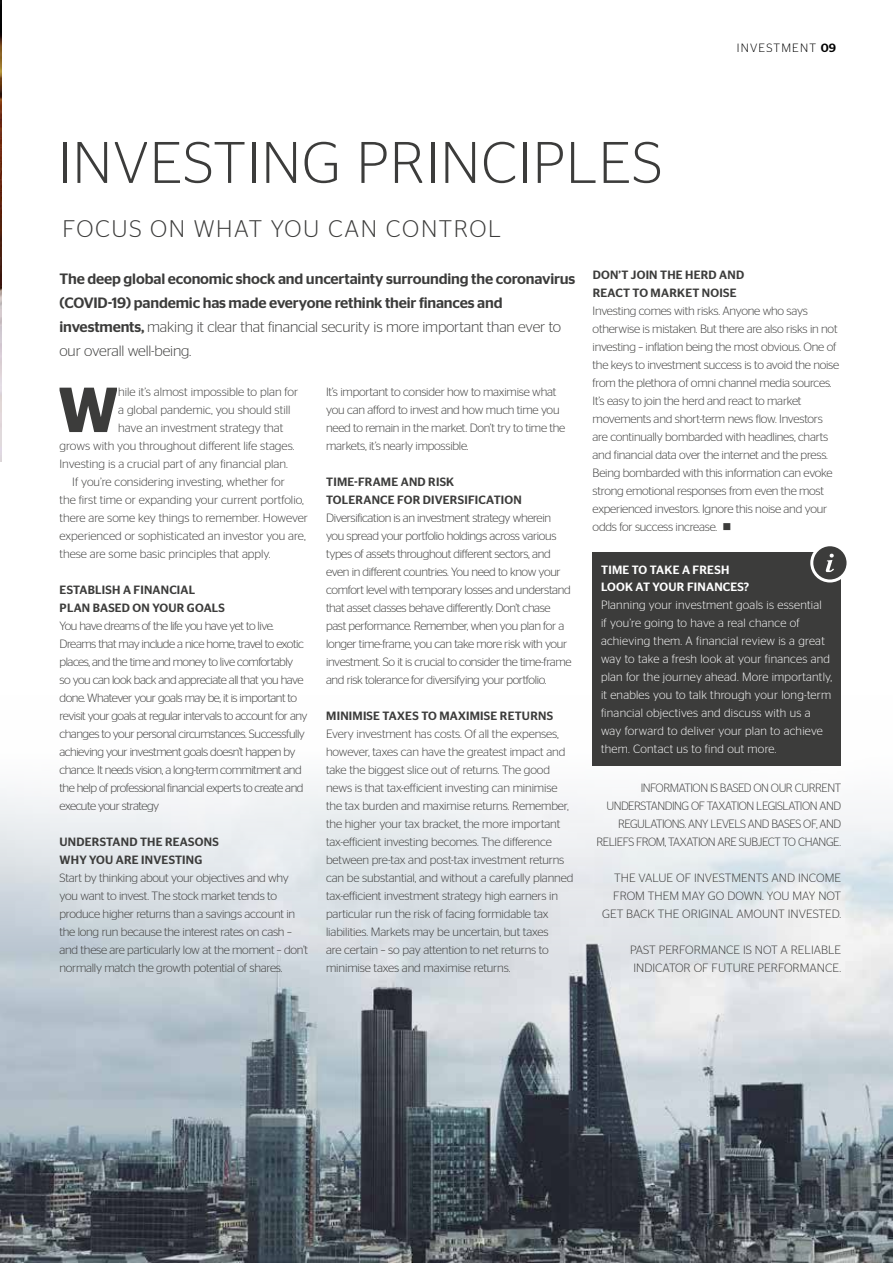
<style>
.page{position:relative;width:893px;height:1263px;background:#fff}
.page>*{position:absolute;margin:0;border:0;box-sizing:border-box;transform-origin:0 0}
.t1{font:600 63.45px "Stag Sans";color:#3c3c3b}
.t2{font:300 58.5px "Stag Sans";letter-spacing:.02em;color:#3c3c3b}
.t3{font:300 24px "Stag Sans";letter-spacing:.07em;color:#3c3c3b}
.t4{font:500 15px/24px "Stag Sans";letter-spacing:-.01em;color:#3c3c3b}
.t5{font:300 12px/18px "Stag Sans";letter-spacing:-.02em;color:#3c3c3b}
.t6{font:300 12px/18px "Stag Sans";color:#3c3c3b;text-align:right}
.t7{font:300 12px/18px "Stag Sans";letter-spacing:-.04em;color:#3c3c3b}
.t8{font:300 12px/18px "Stag Sans";letter-spacing:.02em;color:#fff}
.t9{font:500 12px/18px "Stag Sans";letter-spacing:.02em;color:#3c3c3b}
.t10{font:300 12px/18px "Stag Sans";letter-spacing:-.04em;color:#3c3c3b;text-align:right;scale:.96 1}
.t11{font:500 12px/16.5px "Stag Sans";letter-spacing:.02em;color:#fff}
.t12{font:300 12px "Stag Sans";letter-spacing:.1em;color:#000}
.s1{font-weight:500}
.s2{font-weight:300}
</style>
<div class="page">
<img style="left:0;top:765px;width:893px;height:498px">
<img style="left:0;top:0;width:1px;height:461px">
<div style="left:592px;top:552px;width:249px;height:213px;background:#3c3c3b"></div>
<div style="left:812px;top:545px;width:36px;height:36px;background:#3c3c3b;border-radius:50%"></div>
<div style="left:810px;top:543px;width:39px;height:39px;border:3px solid #fff;border-radius:50%"></div>
<svg style="left:826px;top:554px;width:8px;height:18px"></svg>
<p class="t12" style="left:737px;top:41px;width:101px">INVESTMENT <span class="s1">09</span></p>
<h2 class="t2" style="left:58px;top:130px;width:606px">INVESTING PRINCIPLES</h2>
<h3 class="t3" style="left:63px;top:216px;width:440px">FOCUS ON WHAT YOU CAN CONTROL</h3>
<p class="t4" style="left:60px;top:267px;width:517px">The deep global economic shock and uncertainty surrounding the coronavirus (COVID-19) pandemic has made everyone rethink their finances and investments, <span class="s2">making it clear that financial security is more important than ever to our overall well-being.</span></p>
<h1 class="t1" style="left:58px;top:373px;width:61px">W</h1>
<p class="t6" style="left:118px;top:383px;width:182px">hile it’s almost impossible to plan for</p>
<p class="t9" style="left:593px;top:266px;width:153px">DON’T JOIN THE HERD AND<br>REACT TO MARKET NOISE</p>
<p class="t5" style="left:593px;top:302px;width:248px">Investing comes with risks. Anyone who says otherwise is mistaken. But there are also risks in not investing – inflation being the most obvious. One of the keys to investment success is to avoid the noise from the plethora of omni channel media sources.<br>It’s easy to join the herd and react to market movements and short-term news flow. Investors are continually bombarded with headlines, charts and financial data over the internet and the press.<br>Being bombarded with this information can evoke strong emotional responses from even the most experienced investors. Ignore this noise and your odds for success increase. ■</p>
<p class="t5" style="left:326px;top:383px;width:241px">It’s important to consider how to maximise what you can afford to invest and how much time you need to remain in the market. Don’t try to time the markets, it’s nearly impossible.</p>
<p class="t9" style="left:326px;top:473px;width:197px">TIME-FRAME AND RISK<br>TOLERANCE FOR DIVERSIFICATION</p>
<p class="t5" style="left:326px;top:509px;width:247px">Diversification is an investment strategy wherein you spread your portfolio holdings across various types of assets throughout different sectors, and even in different countries. You need to know your comfort level with temporary losses and understand that asset classes behave differently. Don’t chase past performance. Remember, when you plan for a longer time-frame, you can take more risk with your investment. So it is crucial to consider the time-frame and risk tolerance for diversifying your portfolio.</p>
<p class="t9" style="left:326px;top:707px;width:228px">MINIMISE TAXES TO MAXIMISE RETURNS</p>
<p class="t5" style="left:326px;top:725px;width:249px">Every investment has costs. Of all the expenses, however, taxes can have the greatest impact and take the biggest slice out of returns. The good news is that tax-efficient investing can minimise the tax burden and maximise returns. Remember, the higher your tax bracket, the more important tax-efficient investing becomes. The difference between pre-tax and post-tax investment returns can be substantial, and without a carefully planned tax-efficient investment strategy high earners in particular run the risk of facing formidable tax liabilities. Markets may be uncertain, but taxes<br>are certain – so pay attention to net returns to minimise taxes and maximise returns.</p>
<p class="t6" style="left:118px;top:401px;width:174px">a global pandemic, you should still</p>
<p class="t6" style="left:118px;top:419px;width:167px">have an investment strategy that</p>
<p class="t6" style="left:60px;top:437px;width:237px">grows with you throughout different life stages.</p>
<p class="t6" style="left:60px;top:455px;width:230px">Investing is a crucial part of any financial plan.</p>
<p class="t6" style="left:72px;top:473px;width:214px">If you’re considering investing, whether for</p>
<p class="t6" style="left:60px;top:491px;width:246px">the first time or expanding your current portfolio,</p>
<p class="t6" style="left:60px;top:509px;width:250px">there are some key things to remember. However</p>
<p class="t6" style="left:60px;top:527px;width:248px">experienced or sophisticated an investor you are,</p>
<p class="t6" style="left:60px;top:545px;width:213px">these are some basic principles that apply.</p>
<p class="t9" style="left:60px;top:581px;width:167px">ESTABLISH A FINANCIAL<br>PLAN BASED ON YOUR GOALS</p>
<p class="t7" style="left:60px;top:617px;width:249px">You have dreams of the life you have yet to live.<br>Dreams that may include a nice home, travel to exotic places, and the time and money to live comfortably so you can look back and appreciate all that you have done. Whatever your goals may be, it is important to revisit your goals at regular intervals to account for any changes to your personal circumstances. Successfully achieving your investment goals doesn’t happen by chance. It needs vision, a long-term commitment and the help of professional financial experts to create and execute your strategy</p>
<p class="t9" style="left:60px;top:833px;width:161px">UNDERSTAND THE REASONS<br>WHY YOU ARE INVESTING</p>
<p class="t5" style="left:60px;top:869px;width:250px">Start by thinking about your objectives and why you want to invest. The stock market tends to produce higher returns than a savings account in the long run because the interest rates on cash – and these are particularly low at the moment – don’t normally match the growth potential of shares.</p>
<p class="t11" style="left:601px;top:562px;width:150px">TIME TO TAKE A FRESH<br>LOOK AT YOUR FINANCES?</p>
<p class="t8" style="left:601px;top:595px;width:233px">Planning your investment goals is essential<br>if you’re going to have a real chance of achieving them. A financial review is a great way to take a fresh look at your finances and plan for the journey ahead. More importantly, it enables you to talk through your long-term financial objectives and discuss with us a way forward to deliver your plan to achieve them. Contact us to find out more.</p>
<p class="t10" style="left:596px;top:779px;width:256px">INFORMATION IS BASED ON OUR CURRENT UNDERSTANDING OF TAXATION LEGISLATION AND REGULATIONS. ANY LEVELS AND BASES OF, AND RELIEFS FROM, TAXATION ARE SUBJECT TO CHANGE.</p>
<p class="t6" style="left:602px;top:869px;width:241px">THE VALUE OF INVESTMENTS AND INCOME<br>FROM THEM MAY GO DOWN. YOU MAY NOT<br>GET BACK THE ORIGINAL AMOUNT INVESTED.</p>
<p class="t6" style="left:630px;top:941px;width:213px;text-align:left">PAST PERFORMANCE IS NOT A RELIABLE<br>INDICATOR OF FUTURE PERFORMANCE.</p>
</div>
